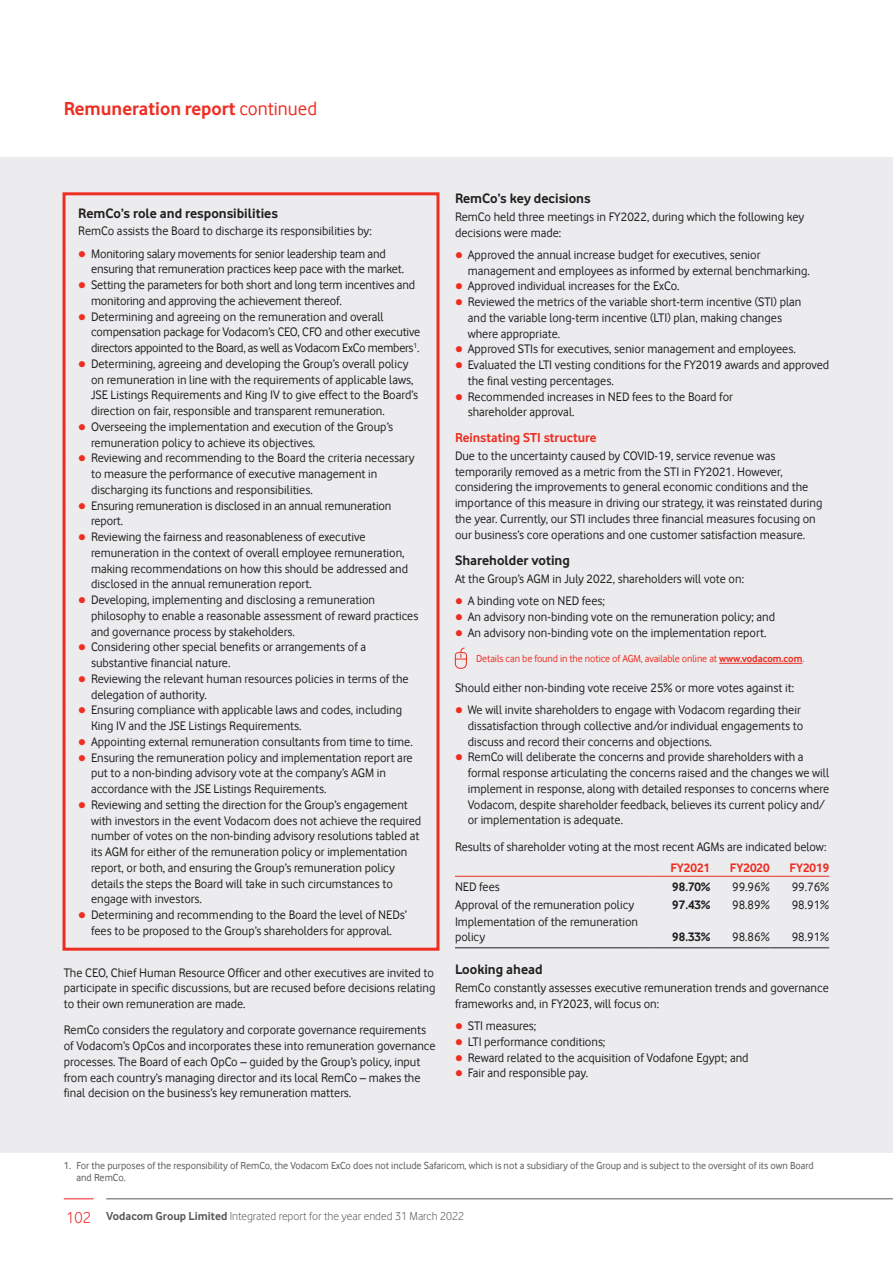
<style>
.page{position:relative;width:893px;height:1263px;background:#fff}
.page>*{position:absolute;margin:0;border:0;box-sizing:border-box;transform-origin:0 0}
.t1{font:700 19.5px "Vodafone Rg";color:#ee2e22}
.t2{font:700 14.25px "Vodafone Rg";color:#231f20}
.t3{font:700 13.5px "Vodafone Rg";color:#ee2e22}
.t4{font:12.75px/15.8px "Vodafone Rg";color:#231f20}
.t5{font:700 12.75px "Vodafone Rg";color:#ee2e22}
.t6{font:700 12.75px "Vodafone Rg";color:#231f20}
.t7{font:12px "Vodafone Lt";color:#57585a}
.t8{font:10.5px/12px "Vodafone Rg";color:#57585a}
.t9{font:10.5px "Vodafone Rg";letter-spacing:-.01em;color:#ee2e22}
.s1{font-weight:400}
.s2{font-weight:700}
.s3{font-size:16.5px;color:#ee1d23}
.s4{font-family:"Vodafone Rg";font-weight:700}
</style>
<div class="page">
<hr style="left:64px;top:1198px;width:30px;height:1px;background:#ee1d23">
<hr style="left:106px;top:1198px;width:787px;height:1px;background:#57585a">
<div style="left:0;top:157px;width:893px;height:995px;background:#ececee"></div>
<svg style="left:455px;top:647px;width:12px;height:22px"></svg>
<hr style="left:719px;top:663px;width:83px;height:1px;background:#ee2e22">
<hr style="left:455px;top:876px;width:196px;height:1px;background:#ee2e22">
<hr style="left:710px;top:876px;width:60px;height:1px;background:#ee2e22">
<hr style="left:770px;top:876px;width:59px;height:1px;background:#ee2e22">
<hr style="left:455px;top:947px;width:196px;height:1px;background:#231f20">
<hr style="left:651px;top:947px;width:59px;height:1px;background:#231f20">
<hr style="left:710px;top:947px;width:60px;height:1px;background:#231f20">
<hr style="left:770px;top:947px;width:59px;height:1px;background:#231f20">
<hr style="left:651px;top:876px;width:59px;height:1px;background:#ee2e22">
<div style="left:63px;top:192px;width:376px;height:759px;border:3px solid #ee2e22"></div>
<h1 class="t1" style="left:64px;top:98px;width:255px">Remuneration report <span class="s1">continued</span></h1>
<p class="t2" style="left:78px;top:205px;width:201px">RemCo’s role and responsibilities</p>
<p class="t4" style="left:91px;top:220px;width:296px;line-height:22.2px;text-indent:-13px">RemCo assists the Board to discharge its responsibilities by:<br>Monitoring salary movements for senior leadership team and</p>
<p class="t4" style="left:91px;top:261px;width:332px">ensuring that remuneration practices keep pace with the market.<br>Setting the parameters for both short and long term incentives and monitoring and approving the achievement thereof.<br>Determining and agreeing on the remuneration and overall compensation package for Vodacom’s CEO, CFO and other executive directors appointed to the Board, as well as Vodacom ExCo members<sup>1</sup>.<br>Determining, agreeing and developing the Group’s overall policy on remuneration in line with the requirements of applicable laws, JSE Listings Requirements and King IV to give effect to the Board’s direction on fair, responsible and transparent remuneration.<br>Overseeing the implementation and execution of the Group’s remuneration policy to achieve its objectives.<br>Reviewing and recommending to the Board the criteria necessary to measure the performance of executive management in discharging its functions and responsibilities.<br>Ensuring remuneration is disclosed in an annual remuneration report.<br>Reviewing the fairness and reasonableness of executive remuneration in the context of overall employee remuneration, making recommendations on how this should be addressed and disclosed in the annual remuneration report.<br>Developing, implementing and disclosing a remuneration philosophy to enable a reasonable assessment of reward practices and governance process by stakeholders.<br>Considering other special benefits or arrangements of a substantive financial nature.<br>Reviewing the relevant human resources policies in terms of the delegation of authority.<br>Ensuring compliance with applicable laws and codes, including King IV and the JSE Listings Requirements.<br>Appointing external remuneration consultants from time to time.<br>Ensuring the remuneration policy and implementation report are put to a non-binding advisory vote at the company’s AGM in accordance with the JSE Listings Requirements.<br>Reviewing and setting the direction for the Group’s engagement with investors in the event Vodacom does not achieve the required number of votes on the non-binding advisory resolutions tabled at its AGM for either of the remuneration policy or implementation report, or both, and ensuring the Group’s remuneration policy details the steps the Board will take in such circumstances to engage with investors.<br>Determining and recommending to the Board the level of NEDs’ fees to be proposed to the Group’s shareholders for approval.</p>
<p class="t4" style="left:64px;top:964px;width:373px;text-align:justify">The CEO, Chief Human Resource Officer and other executives are invited to participate in specific discussions, but are recused before decisions relating to their own remuneration are made.</p>
<p class="t4" style="left:64px;top:1022px;width:373px">RemCo considers the regulatory and corporate governance requirements of Vodacom’s OpCos and incorporates these into remuneration governance processes. The Board of each OpCo – guided by the Group’s policy, input from each country’s managing director and its local RemCo – makes the final decision on the business’s key remuneration matters.</p>
<p class="t2" style="left:455px;top:190px;width:137px">RemCo’s key decisions</p>
<p class="t4" style="left:455px;top:209px;width:351px">RemCo held three meetings in FY2022, during which the following key decisions were made:</p>
<p class="t4" style="left:468px;top:247px;width:363px">Approved the annual increase budget for executives, senior management and employees as informed by external benchmarking.<br>Approved individual increases for the ExCo.<br>Reviewed the metrics of the variable short-term incentive (STI) plan<br>and the variable long-term incentive (LTI) plan, making changes<br>where appropriate.<br>Approved STIs for executives, senior management and employees.<br>Evaluated the LTI vesting conditions for the FY2019 awards and approved the final vesting percentages.<br>Recommended increases in NED fees to the Board for<br>shareholder approval.</p>
<p class="t3" style="left:455px;top:430px;width:143px">Reinstating STI structure</p>
<p class="t4" style="left:455px;top:448px;width:369px">Due to the uncertainty caused by COVID-19, service revenue was temporarily removed as a metric from the STI in FY2021. However, considering the improvements to general economic conditions and the importance of this measure in driving our strategy, it was reinstated during the year. Currently, our STI includes three financial measures focusing on our business’s core operations and one customer satisfaction measure.</p>
<p class="t2" style="left:455px;top:552px;width:116px">Shareholder voting</p>
<p class="t4" style="left:468px;top:567px;width:278px;line-height:22.2px;text-indent:-13px">At the Group’s AGM in July 2022, shareholders will vote on:<br>A binding vote on NED fees;</p>
<p class="t4" style="left:468px;top:609px;width:309px">An advisory non-binding vote on the remuneration policy; and<br>An advisory non-binding vote on the implementation report.</p>
<p class="t9" style="left:476px;top:652px;width:330px">Details can be found in the notice of AGM, available online at <span class="s2">www.vodacom.com</span>.</p>
<p class="t4" style="left:468px;top:676px;width:335px;line-height:22.2px;text-indent:-13px">Should either non-binding vote receive 25% or more votes against it:<br>We will invite shareholders to engage with Vodacom regarding their</p>
<p class="t4" style="left:468px;top:718px;width:363px">dissatisfaction through collective and/or individual engagements to discuss and record their concerns and objections.<br>RemCo will deliberate the concerns and provide shareholders with a formal response articulating the concerns raised and the changes we will implement in response, along with detailed responses to concerns where Vodacom, despite shareholder feedback, believes its current policy and/ or implementation is adequate.</p>
<p class="t4" style="left:455px;top:838px;width:373px">Results of shareholder voting at the most recent AGMs are indicated below:</p>
<p class="t5" style="left:670px;top:860px;width:41px">FY2021</p>
<p class="t5" style="left:730px;top:860px;width:41px">FY2020</p>
<p class="t5" style="left:789px;top:860px;width:41px">FY2019</p>
<p class="t4" style="left:455px;top:879px;width:46px">NED fees</p>
<p class="t6" style="left:672px;top:880px;width:39px">98.70%</p>
<p class="t4" style="left:732px;top:879px;width:39px">99.96%</p>
<p class="t4" style="left:792px;top:879px;width:39px">99.76%</p>
<p class="t4" style="left:455px;top:896px;width:181px">Approval of the remuneration policy</p>
<p class="t6" style="left:672px;top:897px;width:39px">97.43%</p>
<p class="t4" style="left:732px;top:896px;width:39px">98.89%</p>
<p class="t4" style="left:792px;top:896px;width:39px">98.91%</p>
<p class="t4" style="left:455px;top:913px;width:185px">Implementation of the remuneration policy</p>
<p class="t6" style="left:672px;top:930px;width:39px">98.33%</p>
<p class="t4" style="left:732px;top:929px;width:39px">98.86%</p>
<p class="t4" style="left:792px;top:929px;width:39px">98.91%</p>
<p class="t2" style="left:455px;top:961px;width:89px">Looking ahead</p>
<p class="t4" style="left:455px;top:980px;width:375px">RemCo constantly assesses executive remuneration trends and governance frameworks and, in FY2023, will focus on:</p>
<p class="t4" style="left:468px;top:1018px;width:282px">STI measures;<br>LTI performance conditions;<br>Reward related to the acquisition of Vodafone Egypt; and<br>Fair and responsible pay.</p>
<p class="t8" style="left:77px;top:1160px;width:739px;text-indent:-13px">1. For the purposes of the responsibility of RemCo, the Vodacom ExCo does not include Safaricom, which is not a subsidiary of the Group and is subject to the oversight of its own Board and RemCo.</p>
<p class="t7" style="left:66px;top:1209px;width:399px"><span class="s3">102</span> <span class="s4">Vodacom Group Limited</span> Integrated report for the year ended 31 March 2022</p>
</div>
